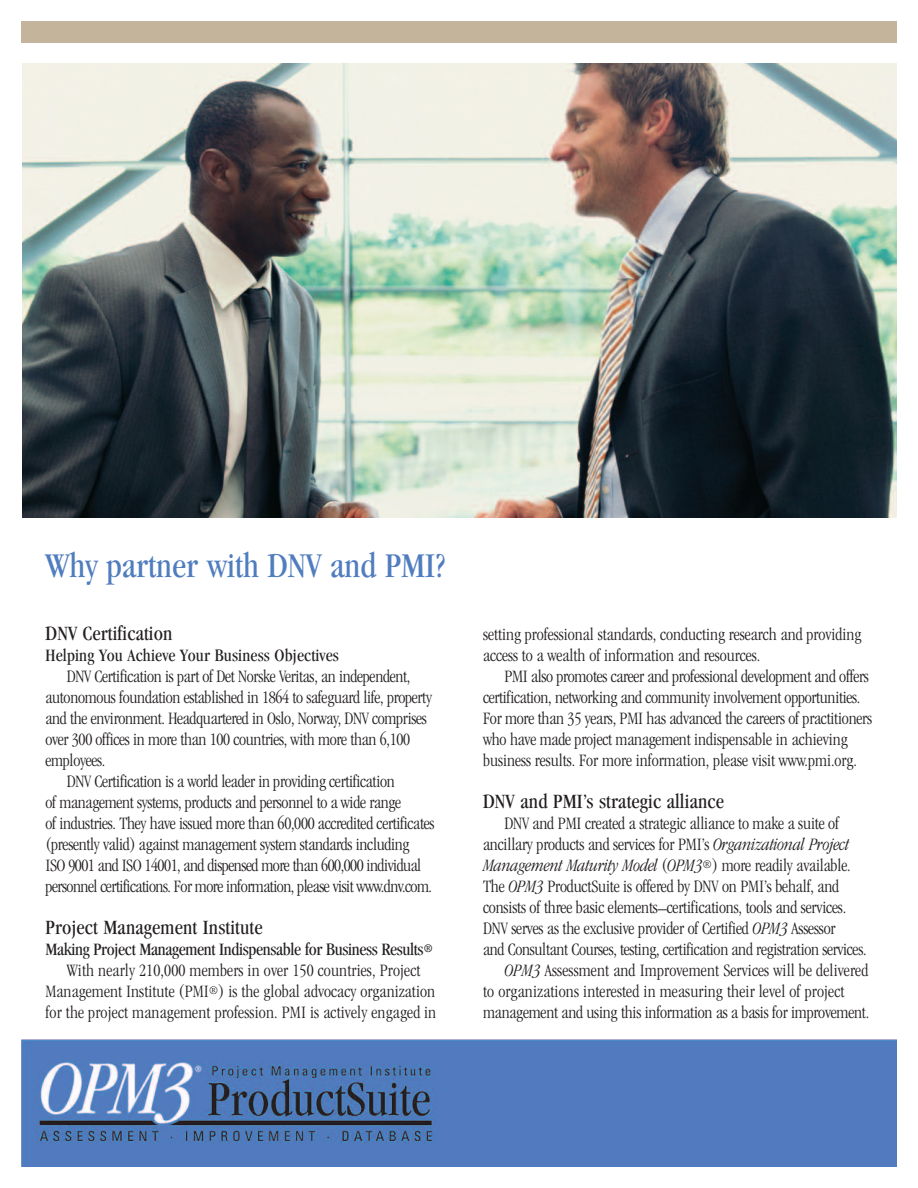
<style>
.page{position:relative;width:918px;height:1188px;background:#fff}
.page>*{position:absolute;margin:0;border:0;box-sizing:border-box;transform-origin:0 0}
.t1{font:condensed 36px "Garamond";color:#507dbf}
.t2{font:condensed 21px "Garamond";letter-spacing:.01em;color:#231f20}
.t3{font:300 condensed 18px/21px "Garamond";letter-spacing:-.01em;color:#231f20}
.t4{font:300 condensed 18px/21px "Garamond";letter-spacing:.01em;color:#231f20;text-align:center}
.t5{font:italic 300 condensed 18px "Garamond";letter-spacing:-.01em;color:#231f20}
.t6{font:condensed 18px "Garamond";letter-spacing:.01em;color:#231f20}
.s1{font-weight:400}
.s2{font-style:italic}
.s3{font-style:normal}
</style>
<div class="page">
<div style="left:21px;top:21px;width:876px;height:22px;background:#c3b49b"></div>
<img style="left:21px;top:1039px;width:876px;height:128px">
<img style="left:23px;top:64px;width:874px;height:454px">
<h1 class="t1" style="left:46px;top:552px;width:401px">Why partner with DNV and PMI?</h1>
<p class="t2" style="left:46px;top:626px;width:129px">DNV Certification</p>
<p class="t6" style="left:46px;top:649px;width:295px">Helping You Achieve Your Business Objectives</p>
<p class="t3" style="left:67px;top:668px;width:345px">DNV Certification is part of Det Norske Veritas, an independent,</p>
<p class="t3" style="left:46px;top:689px;width:388px">autonomous foundation established in 1864 to safeguard life, property</p>
<p class="t3" style="left:46px;top:710px;width:383px">and the environment. Headquartered in Oslo, Norway, DNV comprises</p>
<p class="t3" style="left:46px;top:731px;width:366px">over 300 offices in more than 100 countries, with more than 6,100</p>
<p class="t3" style="left:46px;top:752px;width:61px">employees.</p>
<p class="t3" style="left:67px;top:773px;width:329px">DNV Certification is a world leader in providing certification</p>
<p class="t3" style="left:46px;top:794px;width:357px">of management systems, products and personnel to a wide range</p>
<p class="t3" style="left:46px;top:815px;width:390px">of industries. They have issued more than 60,000 accredited certificates</p>
<p class="t3" style="left:46px;top:836px;width:366px">(presently valid) against management system standards including</p>
<p class="t3" style="left:46px;top:857px;width:377px">ISO 9001 and ISO 14001, and dispensed more than 600,000 individual</p>
<p class="t3" style="left:46px;top:878px;width:388px">personnel certifications. For more information, please visit www.dnv.com.</p>
<p class="t2" style="left:46px;top:920px;width:219px">Project Management Institute</p>
<p class="t4" style="left:46px;top:941px;width:392px"><span class="s1">Making Project Management Indispensable for Business Results</span><sup>® </sup>With nearly 210,000 members in over 150 countries, Project Management Institute (PMI<sup>®</sup>) is the global advocacy organization for the project management profession. PMI is actively engaged in</p>
<p class="t3" style="left:483px;top:626px;width:380px">setting professional standards, conducting research and providing access to a wealth of information and resources.</p>
<p class="t3" style="left:483px;top:668px;width:390px;text-indent:21px">PMI also promotes career and professional development and offers certification, networking and community involvement opportunities.<br>For more than 35 years, PMI has advanced the careers of practitioners who have made project management indispensable in achieving business results. For more information, please visit www.pmi.org.</p>
<p class="t2" style="left:483px;top:794px;width:242px">DNV and PMI’s strategic alliance</p>
<p class="t3" style="left:504px;top:815px;width:336px">DNV and PMI created a strategic alliance to make a suite of</p>
<p class="t3" style="left:483px;top:836px;width:367px">ancillary products and services for PMI’s <span class="s2">Organizational Project</span></p>
<p class="t5" style="left:483px;top:859px;width:369px">Management Maturity Model <span class="s3">(</span>OPM3<sup>®</sup><span class="s3">) more readily available.</span></p>
<p class="t3" style="left:483px;top:878px;width:358px">The <span class="s2">OPM3</span> ProductSuite is offered by DNV on PMI’s behalf, and</p>
<p class="t3" style="left:483px;top:899px;width:365px">consists of three basic elements_certifications, tools and services.</p>
<p class="t3" style="left:483px;top:920px;width:354px">DNV serves as the exclusive provider of Certified <span class="s2">OPM3</span> Assessor</p>
<p class="t3" style="left:483px;top:941px;width:385px">and Consultant Courses, testing, certification and registration services.</p>
<p class="t4" style="left:504px;top:962px;width:366px"><span class="s2">OPM3</span> Assessment and Improvement Services will be delivered</p>
<p class="t4" style="left:483px;top:983px;width:363px">to organizations interested in measuring their level of project</p>
<p class="t3" style="left:483px;top:1004px;width:388px">management and using this information as a basis for improvement.</p>
</div>
